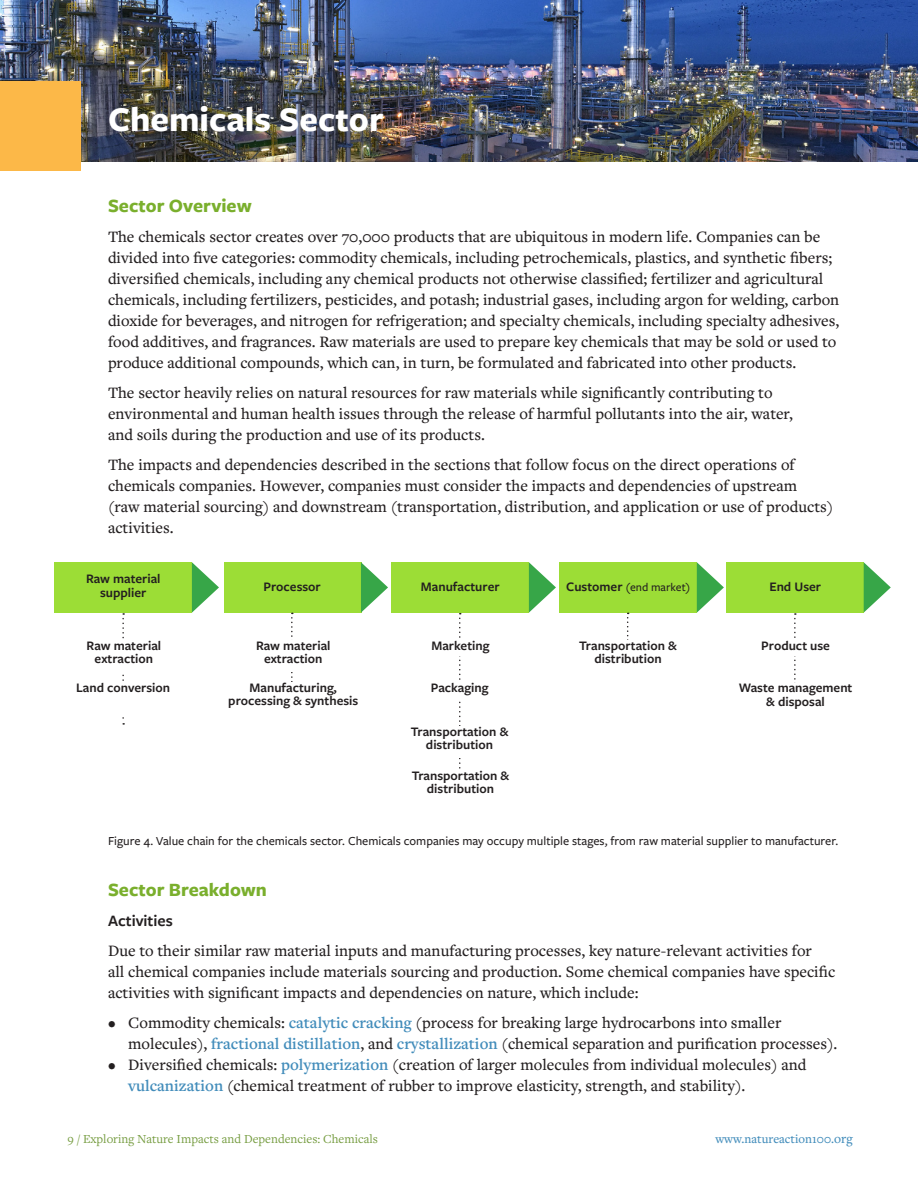
<style>
.page{position:relative;width:918px;height:1188px;background:#fff}
.page>*{position:absolute;margin:0;border:0;box-sizing:border-box;transform-origin:0 0}
.Heading_1{font:700 36px "Freight Sans Pro";color:#fff}
.Heading_2{font:700 19.5px "Freight Sans Pro";color:#7aaf2d}
.t1{font:500 16.5px/21px "Freight Text Pro";color:#231f20}
.t2{font:600 16.5px "Freight Sans Pro";color:#231f20}
.t3{font:600 13.5px/13.5px "Freight Sans Pro";color:#231f20;text-align:center}
.t4{font:500 12.75px "Freight Sans Pro";color:#231f20}
.t5{font:12.75px "Freight Text Pro";color:#749b3e}
.t6{font:500 12.75px "Freight Text Pro";color:#438dbb}
.t7{font:500 12px "Freight Sans Pro";color:#231f20}
.s1{font-weight:600;font-size:13.5px}
.s2{font-weight:600;color:#438dbb}
.s3{font-size:13.5px}
</style>
<div class="page">
<img style="left:0;top:0;width:918px;height:162px">
<div style="left:0;top:81px;width:81px;height:90px;background:#fcb848"></div>
<svg style="left:122px;top:613px;width:2px;height:112px"></svg>
<div style="left:55px;top:562px;width:137px;height:51px;background:#9cdd36"></div>
<div style="left:224px;top:562px;width:137px;height:51px;background:#9cdd36"></div>
<div style="left:392px;top:562px;width:137px;height:51px;background:#9cdd36"></div>
<div style="left:560px;top:562px;width:137px;height:51px;background:#9cdd36"></div>
<div style="left:726px;top:562px;width:138px;height:51px;background:#9cdd36"></div>
<svg style="left:291px;top:613px;width:2px;height:69px"></svg>
<svg style="left:459px;top:613px;width:2px;height:156px"></svg>
<svg style="left:627px;top:613px;width:2px;height:27px"></svg>
<svg style="left:794px;top:613px;width:2px;height:70px"></svg>
<div style="left:55px;top:641px;width:138px;height:31px;background:#fff"></div>
<svg style="left:192px;top:562px;width:27px;height:51px"></svg>
<div style="left:224px;top:641px;width:138px;height:31px;background:#fff"></div>
<div style="left:391px;top:641px;width:139px;height:15px;background:#fff"></div>
<div style="left:726px;top:641px;width:139px;height:15px;background:#fff"></div>
<div style="left:391px;top:683px;width:138px;height:16px;background:#fff"></div>
<div style="left:390px;top:726px;width:139px;height:31px;background:#fff"></div>
<div style="left:54px;top:682px;width:138px;height:31px;background:#fff"></div>
<svg style="left:361px;top:562px;width:27px;height:51px"></svg>
<svg style="left:529px;top:562px;width:27px;height:51px"></svg>
<svg style="left:697px;top:562px;width:27px;height:51px"></svg>
<svg style="left:864px;top:562px;width:27px;height:51px"></svg>
<p class="Heading_1" style="left:108px;top:95px;width:277px">Chemicals Sector</p>
<p class="Heading_2" style="left:108px;top:193px;width:145px">Sector Overview</p>
<p class="t1" style="left:108px;top:226px;width:733px">The chemicals sector creates over 70,000 products that are ubiquitous in modern life. Companies can be divided into five categories: commodity chemicals, including petrochemicals, plastics, and synthetic fibers; diversified chemicals, including any chemical products not otherwise classified; fertilizer and agricultural chemicals, including fertilizers, pesticides, and potash; industrial gases, including argon for welding, carbon dioxide for beverages, and nitrogen for refrigeration; and specialty chemicals, including specialty adhesives, food additives, and fragrances. Raw materials are used to prepare key chemicals that may be sold or used to produce additional compounds, which can, in turn, be formulated and fabricated into other products.</p>
<p class="t1" style="left:108px;top:382px;width:687px">The sector heavily relies on natural resources for raw materials while significantly contributing to environmental and human health issues through the release of harmful pollutants into the air, water, and soils during the production and use of its products.</p>
<p class="t1" style="left:108px;top:454px;width:727px">The impacts and dependencies described in the sections that follow focus on the direct operations of chemicals companies. However, companies must consider the impacts and dependencies of upstream<br>(raw material sourcing) and downstream (transportation, distribution, and application or use of products) activities.</p>
<p class="t3" style="left:86px;top:571px;width:76px">Raw material supplier</p>
<p class="t3" style="left:263px;top:579px;width:59px">Processor</p>
<p class="t3" style="left:421px;top:579px;width:80px">Manufacturer</p>
<p class="t7" style="left:566px;top:579px;width:125px"><span class="s1">Customer</span> (end market)</p>
<p class="t3" style="left:769px;top:579px;width:53px">End User</p>
<p class="t3" style="left:87px;top:638px;width:76px">Raw material extraction</p>
<p class="t3" style="left:76px;top:680px;width:96px">Land conversion</p>
<p class="t3" style="left:256px;top:638px;width:76px">Raw material extraction</p>
<p class="t3" style="left:431px;top:638px;width:60px">Marketing</p>
<p class="t3" style="left:579px;top:638px;width:99px">Transportation &amp; distribution</p>
<p class="t3" style="left:761px;top:638px;width:70px">Product use</p>
<p class="t3" style="left:739px;top:681px;width:115px">Waste management &amp; disposal</p>
<p class="t3" style="left:228px;top:680px;width:132px">Manufacturing, processing &amp; synthesis</p>
<p class="t3" style="left:431px;top:681px;width:59px">Packaging</p>
<p class="t3" style="left:411px;top:724px;width:99px">Transportation &amp; distribution</p>
<p class="t3" style="left:412px;top:768px;width:99px">Transportation &amp; distribution</p>
<p class="t4" style="left:108px;top:833px;width:732px">Figure 4. Value chain for the chemicals sector. Chemicals companies may occupy multiple stages, from raw material supplier to manufacturer.</p>
<p class="Heading_2" style="left:108px;top:877px;width:160px">Sector Breakdown</p>
<p class="t2" style="left:108px;top:910px;width:66px">Activities</p>
<p class="t1" style="left:108px;top:940px;width:729px">Due to their similar raw material inputs and manufacturing processes, key nature-relevant activities for<br>all chemical companies include materials sourcing and production. Some chemical companies have specific activities with significant impacts and dependencies on nature, which include:</p>
<p class="t1" style="left:128px;top:1012px;width:711px;text-indent:-20px">• Commodity chemicals: <span class="s2">catalytic cracking</span> (process for breaking large hydrocarbons into smaller molecules), <span class="s2">fractional distillation</span>, and <span class="s2">crystallization</span> (chemical separation and purification processes).</p>
<p class="t1" style="left:128px;top:1054px;width:680px;text-indent:-20px">• Diversified chemicals: <span class="s2">polymerization</span> (creation of larger molecules from individual molecules) and <span class="s2">vulcanization</span> (chemical treatment of rubber to improve elasticity, strength, and stability).</p>
<p class="t5" style="left:67px;top:1130px;width:312px">9 / Exploring Nature Impacts and Dependencies: Chemicals</p>
<p class="t6" style="left:715px;top:1130px;width:139px">www.natureaction100.<span class="s3">org</span></p>
</div>
